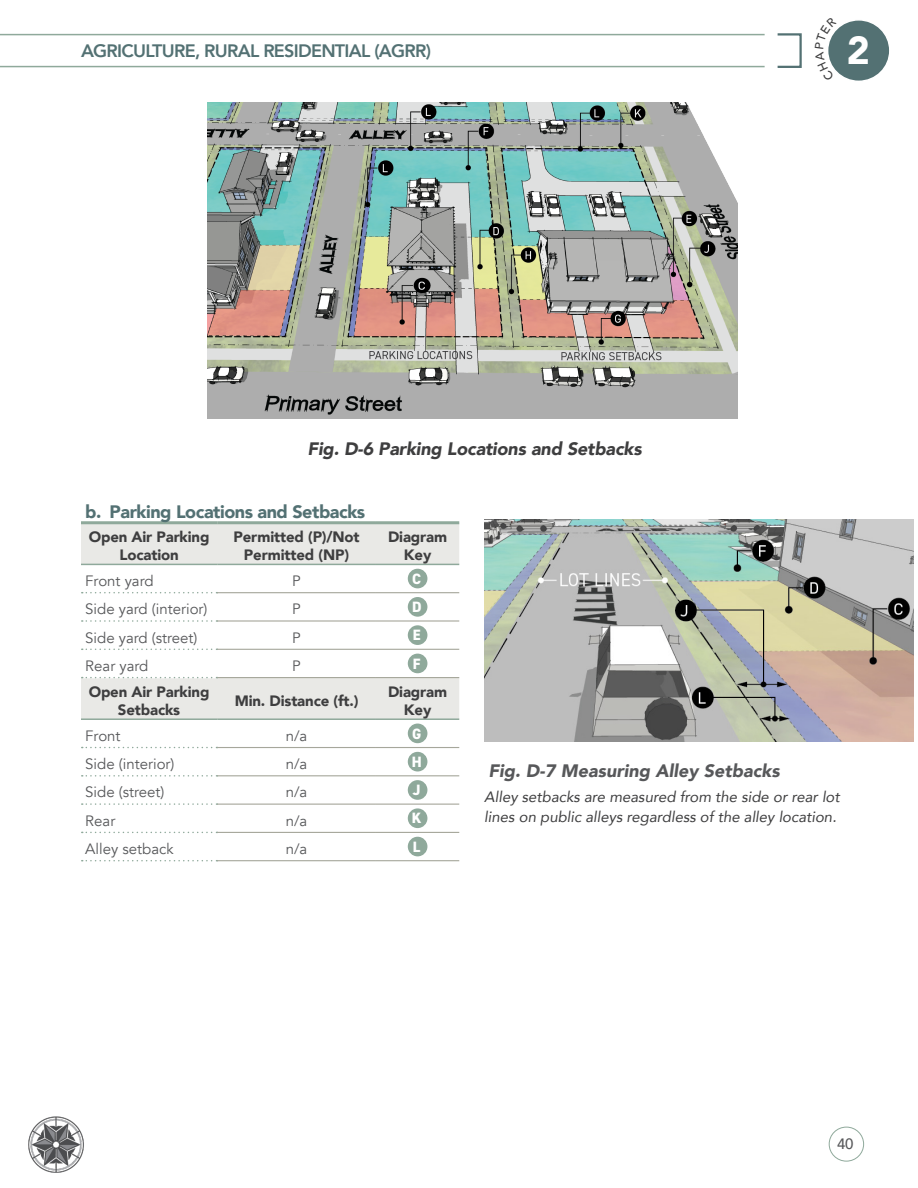
<style>
.page{position:relative;width:918px;height:1188px;background:#fff}
.page>*{position:absolute;margin:0;border:0;box-sizing:border-box;transform-origin:0 0}
.t1{font:900 39px "Avenir";color:#fff}
.t2{font:800 18px "Avenir";color:#537173}
.t3{font:italic 900 18px "Avenir";letter-spacing:-.01em;color:#3e3e3f}
.t4{font:italic 900 18px "Avenir";color:#57585a}
.t5{font:900 18px "Avenir";letter-spacing:-.025em;color:#537173}
.t6{font:15px "Avenir";color:#57585a}
.t7{font:900 15px/18px "Avenir";letter-spacing:-.01em;color:#3e3e3f;text-align:center}
.t8{font:italic 15px/19.8px "Avenir";color:#3e3e3f}
.t9{font:800 15px "DIN2014";color:#fff}
.t10{font:500 15px "Avenir";color:#57585a}
</style>
<div class="page">
<hr style="left:0;top:34px;width:1px;height:33px;background:#8fa99b">
<hr style="left:0;top:34px;width:765px;height:1px;background:#8fa99b">
<hr style="left:0;top:66px;width:765px;height:1px;background:#8fa99b">
<img style="left:28px;top:1116px;width:56px;height:57px">
<div style="left:828px;top:20px;width:62px;height:61px;background:#537173;border-radius:50%"></div>
<div style="left:827px;top:19px;width:64px;height:63px;border:2px solid #fff;border-radius:50%"></div>
<div style="left:829px;top:1127px;width:35px;height:35px;border:1px solid #8fa99b;border-radius:50%"></div>
<div style="left:776px;top:33px;width:26px;height:35px;border:2px solid #537173"></div>
<img style="left:484px;top:520px;width:429px;height:221px">
<img style="left:207px;top:102px;width:530px;height:317px">
<svg style="left:81px;top:524px;width:378px;height:194px"></svg>
<hr style="left:81px;top:521px;width:136px;height:3px;background:#8fa99b">
<hr style="left:217px;top:521px;width:159px;height:3px;background:#8fa99b">
<hr style="left:376px;top:521px;width:83px;height:3px;background:#8fa99b">
<hr style="left:81px;top:564px;width:136px;height:1px;background:#8fa99b">
<hr style="left:376px;top:564px;width:83px;height:1px;background:#8fa99b">
<hr style="left:81px;top:718px;width:136px;height:2px;background:#8fa99b">
<hr style="left:376px;top:718px;width:83px;height:2px;background:#8fa99b">
<svg style="left:82px;top:592px;width:135px;height:1px"></svg>
<svg style="left:82px;top:620px;width:135px;height:2px"></svg>
<svg style="left:82px;top:649px;width:135px;height:1px"></svg>
<svg style="left:82px;top:677px;width:135px;height:1px"></svg>
<svg style="left:82px;top:747px;width:135px;height:1px"></svg>
<svg style="left:82px;top:775px;width:135px;height:2px"></svg>
<svg style="left:82px;top:803px;width:135px;height:2px"></svg>
<svg style="left:82px;top:832px;width:135px;height:1px"></svg>
<svg style="left:82px;top:860px;width:135px;height:1px"></svg>
<hr style="left:376px;top:592px;width:83px;height:1px;background:#a6a79b">
<hr style="left:376px;top:620px;width:83px;height:2px;background:#a6a79b">
<hr style="left:376px;top:649px;width:83px;height:1px;background:#a6a79b">
<hr style="left:376px;top:677px;width:83px;height:1px;background:#a6a79b">
<hr style="left:376px;top:747px;width:83px;height:1px;background:#a6a79b">
<hr style="left:376px;top:775px;width:83px;height:1px;background:#a6a79b">
<hr style="left:376px;top:804px;width:83px;height:1px;background:#a6a79b">
<hr style="left:376px;top:832px;width:83px;height:1px;background:#a6a79b">
<hr style="left:376px;top:860px;width:83px;height:1px;background:#a6a79b">
<hr style="left:217px;top:564px;width:159px;height:1px;background:#8fa99b">
<hr style="left:217px;top:718px;width:159px;height:2px;background:#8fa99b">
<hr style="left:217px;top:592px;width:159px;height:1px;background:#a6a79b">
<hr style="left:217px;top:620px;width:159px;height:2px;background:#a6a79b">
<hr style="left:217px;top:649px;width:159px;height:1px;background:#a6a79b">
<hr style="left:217px;top:677px;width:159px;height:1px;background:#a6a79b">
<hr style="left:217px;top:747px;width:159px;height:1px;background:#a6a79b">
<hr style="left:217px;top:775px;width:159px;height:1px;background:#a6a79b">
<hr style="left:217px;top:804px;width:159px;height:1px;background:#a6a79b">
<hr style="left:217px;top:832px;width:159px;height:1px;background:#a6a79b">
<hr style="left:217px;top:860px;width:159px;height:1px;background:#a6a79b">
<div style="left:408px;top:569px;width:19px;height:19px;background:#8fa99b;border-radius:50%"></div>
<div style="left:408px;top:597px;width:19px;height:20px;background:#8fa99b;border-radius:50%"></div>
<div style="left:408px;top:625px;width:19px;height:20px;background:#8fa99b;border-radius:50%"></div>
<div style="left:408px;top:654px;width:19px;height:19px;background:#8fa99b;border-radius:50%"></div>
<div style="left:408px;top:724px;width:19px;height:19px;background:#8fa99b;border-radius:50%"></div>
<div style="left:408px;top:752px;width:19px;height:20px;background:#8fa99b;border-radius:50%"></div>
<div style="left:408px;top:780px;width:19px;height:20px;background:#8fa99b;border-radius:50%"></div>
<div style="left:408px;top:808px;width:19px;height:20px;background:#8fa99b;border-radius:50%"></div>
<div style="left:408px;top:837px;width:19px;height:19px;background:#8fa99b;border-radius:50%"></div>
<svg style="left:827px;top:28px;width:10px;height:45px"></svg>
<p class="t2" style="left:81px;top:37px;width:37px">AGRICULTURE</p>
<p class="t2" style="left:195px;top:37px;width:21px">, RURAL</p>
<p class="t2" style="left:263px;top:37px;width:11px">RESIDENTIAL</p>
<p class="t2" style="left:374px;top:37px;width:30px">(AGRR</p>
<p class="t2" style="left:426px;top:37px;width:7px">)</p>
<h1 class="t1" style="left:847px;top:17px;width:25px">2</h1>
<p class="t3" style="left:308px;top:434px;width:336px">Fig. D-6 Parking Locations and Setbacks</p>
<p class="t5" style="left:85px;top:497px;width:281px">b. Parking Locations and Setbacks</p>
<p class="t7" style="left:89px;top:527px;width:122px">Open Air Parking<br>Location</p>
<p class="t7" style="left:234px;top:527px;width:128px">Permitted (P)/Not<br>Permitted (NP)</p>
<p class="t7" style="left:388px;top:527px;width:61px">Diagram<br>Key</p>
<p class="t6" style="left:85px;top:572px;width:70px">Front yard</p>
<p class="t6" style="left:292px;top:572px;width:10px">P</p>
<p class="t9" style="left:412px;top:569px;width:11px">C</p>
<p class="t6" style="left:85px;top:600px;width:124px">Side yard (interior)</p>
<p class="t6" style="left:292px;top:600px;width:10px">P</p>
<p class="t9" style="left:412px;top:597px;width:11px">D</p>
<p class="t6" style="left:85px;top:629px;width:114px">Side yard (street)</p>
<p class="t6" style="left:292px;top:629px;width:10px">P</p>
<p class="t9" style="left:413px;top:625px;width:9px">E</p>
<p class="t6" style="left:85px;top:657px;width:65px">Rear yard</p>
<p class="t6" style="left:292px;top:657px;width:10px">P</p>
<p class="t9" style="left:413px;top:653px;width:9px">F</p>
<p class="t7" style="left:89px;top:682px;width:122px">Open Air Parking<br>Setbacks</p>
<p class="t7" style="left:235px;top:691px;width:125px">Min. Distance (ft.)</p>
<p class="t7" style="left:388px;top:682px;width:61px">Diagram<br>Key</p>
<p class="t6" style="left:85px;top:727px;width:37px">Front</p>
<p class="t6" style="left:286px;top:727px;width:23px">n/a</p>
<p class="t9" style="left:412px;top:723px;width:11px">G</p>
<p class="t6" style="left:85px;top:755px;width:91px">Side (interior)</p>
<p class="t6" style="left:286px;top:755px;width:23px">n/a</p>
<p class="t9" style="left:412px;top:752px;width:11px">H</p>
<p class="t6" style="left:85px;top:783px;width:81px">Side (street)</p>
<p class="t6" style="left:286px;top:783px;width:23px">n/a</p>
<p class="t9" style="left:413px;top:780px;width:9px">J</p>
<p class="t6" style="left:85px;top:812px;width:32px">Rear</p>
<p class="t6" style="left:286px;top:812px;width:23px">n/a</p>
<p class="t9" style="left:412px;top:808px;width:11px">K</p>
<p class="t6" style="left:85px;top:840px;width:90px">Alley setback</p>
<p class="t6" style="left:286px;top:840px;width:23px">n/a</p>
<p class="t9" style="left:413px;top:837px;width:9px">L</p>
<p class="t4" style="left:488px;top:756px;width:293px">Fig. D-7 Measuring Alley Setbacks</p>
<p class="t8" style="left:484px;top:787px;width:357px">Alley setbacks are measured from the side or rear lot lines on public alleys regardless of the alley location.</p>
<p class="t10" style="left:837px;top:1131px;width:18px">40</p>
</div>
